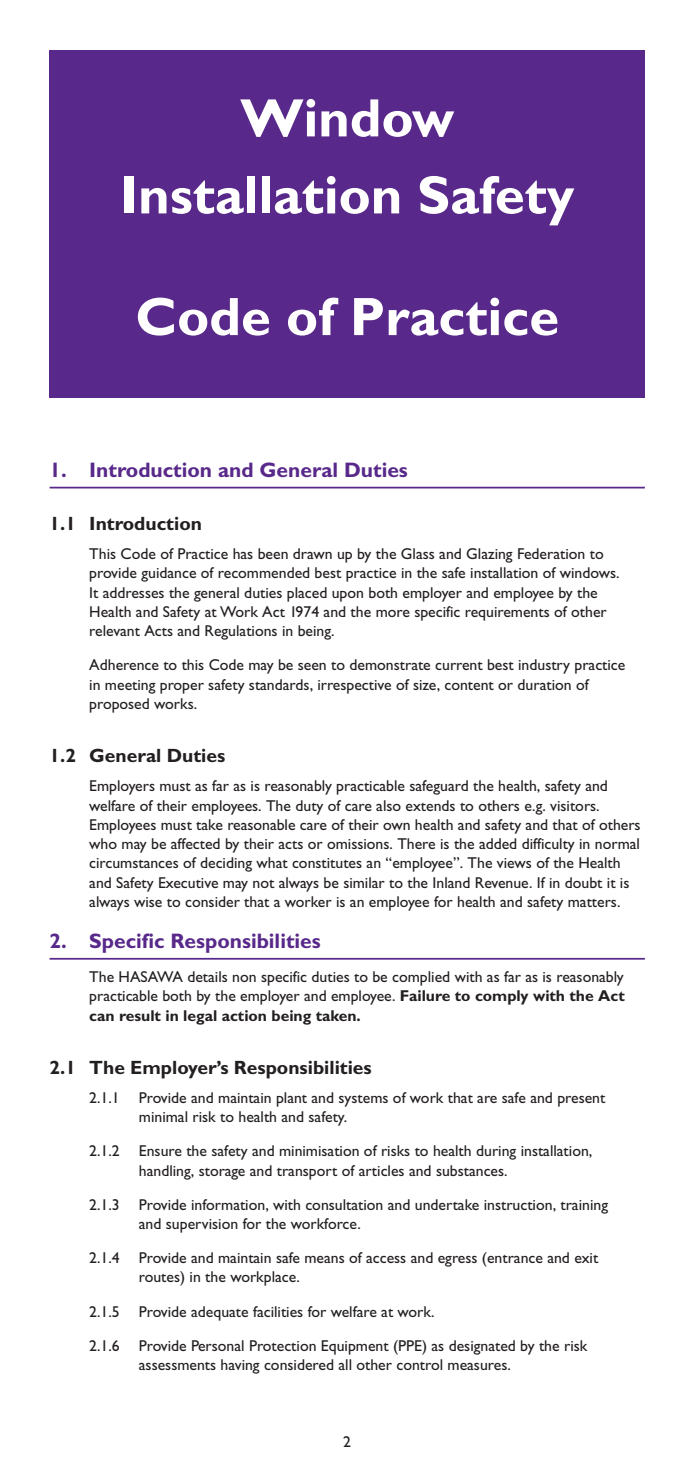
<style>
.page{position:relative;width:693px;height:1472px;background:#fff}
.page>*{position:absolute;margin:0;border:0;box-sizing:border-box;transform-origin:0 0}
.t1{font:700 54.25px/77px "Gill Sans";color:#fff;text-align:center}
.t2{font:700 21px "Gill Sans";color:#58298a}
.t3{font:700 19.25px "Gill Sans";color:#231f20}
.t4{font:15.75px/19.2px "Gill Sans";color:#231f20}
.s1{font-weight:700}
</style>
<div class="page">
<hr style="left:50px;top:487px;width:595px;height:1px;background:#58298a">
<hr style="left:50px;top:958px;width:595px;height:1px;background:#58298a">
<div style="left:50px;top:50px;width:595px;height:347px;background:#58298a"></div>
<h1 class="t1" style="left:120px;top:86px;width:456px">Window<br>Installation Safety</h1>
<h1 class="t1" style="left:135px;top:284px;width:425px">Code of Practice</h1>
<h2 class="t2" style="left:50px;top:462px;width:360px">1. Introduction and General Duties</h2>
<p class="t3" style="left:50px;top:517px;width:154px">1.1 Introduction</p>
<p class="t4" style="left:89px;top:546px;width:532px">This Code of Practice has been drawn up by the Glass and Glazing Federation to provide guidance of recommended best practice in the safe installation of windows.<br>It addresses the general duties placed upon both employer and employee by the Health and Safety at Work Act 1974 and the more specific requirements of other relevant Acts and Regulations in being.</p>
<p class="t4" style="left:89px;top:657px;width:538px">Adherence to this Code may be seen to demonstrate current best industry practice in meeting proper safety standards, irrespective of size, content or duration of proposed works.</p>
<p class="t3" style="left:50px;top:749px;width:177px">1.2 General Duties</p>
<p class="t4" style="left:89px;top:778px;width:553px">Employers must as far as is reasonably practicable safeguard the health, safety and welfare of their employees. The duty of care also extends to others e.g. visitors.<br>Employees must take reasonable care of their own health and safety and that of others who may be affected by their acts or omissions. There is the added difficulty in normal circumstances of deciding what constitutes an “employee”. The views of the Health and Safety Executive may not always be similar to the Inland Revenue. If in doubt it is always wise to consider that a worker is an employee for health and safety matters.</p>
<h2 class="t2" style="left:50px;top:934px;width:273px">2. Specific Responsibilities</h2>
<p class="t4" style="left:89px;top:969px;width:537px;text-align:justify">The HASAWA details non specific duties to be complied with as far as is reasonably practicable both by the employer and employee. <span class="s1">Failure to comply with the Act can result in legal action being taken.</span></p>
<p class="t3" style="left:50px;top:1061px;width:324px">2.1 The Employer’s Responsibilities</p>
<p class="t4" style="left:139px;top:1090px;width:468px;text-indent:-50px">2.1.1 Provide and maintain plant and systems of work that are safe and present minimal risk to health and safety.</p>
<p class="t4" style="left:139px;top:1143px;width:455px;text-indent:-50px">2.1.2 Ensure the safety and minimisation of risks to health during installation, handling, storage and transport of articles and substances.</p>
<p class="t4" style="left:139px;top:1196px;width:471px;text-indent:-50px">2.1.3 Provide information, with consultation and undertake instruction, training and supervision for the workforce.</p>
<p class="t4" style="left:139px;top:1250px;width:461px;text-indent:-50px">2.1.4 Provide and maintain safe means of access and egress (entrance and exit routes) in the workplace.</p>
<p class="t4" style="left:89px;top:1296px;width:500px;line-height:34.1px">2.1.5 Provide adequate facilities for welfare at work.<br>2.1.6 Provide Personal Protection Equipment (PPE) as designated by the risk</p>
<p class="t4" style="left:139px;top:1357px;width:373px">assessments having considered all other control measures.</p>
<p class="t4" style="left:343px;top:1434px;width:9px">2</p>
</div>
